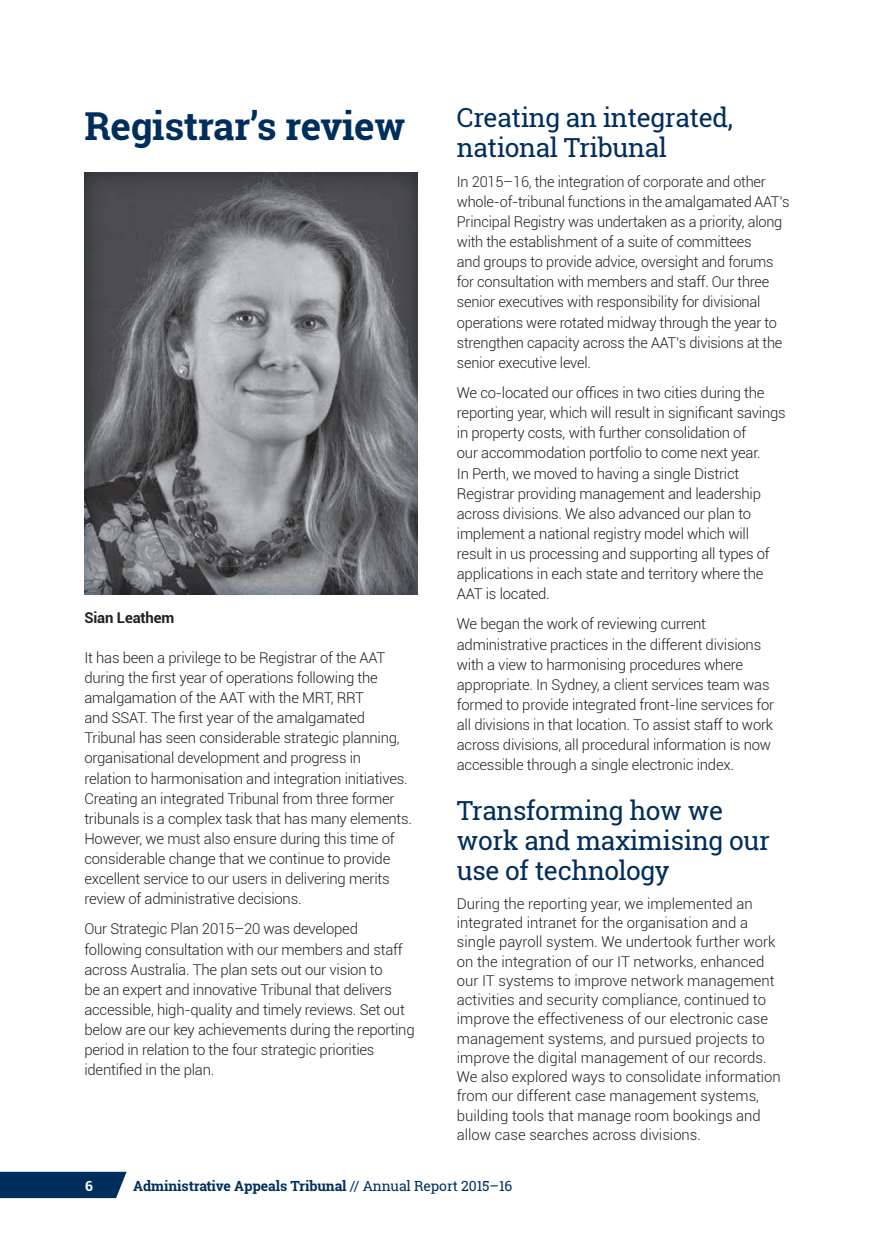
<style>
.page{position:relative;width:874px;height:1241px;background:#fff}
.page>*{position:absolute;margin:0;border:0;box-sizing:border-box;transform-origin:0 0}
.Heading_1{font:700 38.5px "Roboto Slab";letter-spacing:-.01em;color:#002e5c}
.Heading_2{font:26.25px/29.8px "Roboto Slab";letter-spacing:-.015em;color:#002e5c}
.Body_text{font:300 14.88px/20.1px "Roboto";letter-spacing:-.015em;color:#231f20}
.Body_text-2{font:700 14.88px "Roboto";letter-spacing:-.01em;color:#231f20}
.t1{font:700 14px "Roboto Slab";letter-spacing:-.01em;color:#002e5c}
.t2{font:700 14px "Roboto";color:#fff}
.s1{font-weight:400}
</style>
<div class="page">
<svg style="left:0;top:1171px;width:126px;height:26px;background:#103b66"></svg>
<div style="left:84px;top:170px;width:336px;height:425px;background:#002e5c;opacity:.5"></div>
<h2 class="Heading_1" style="left:84px;top:99px;width:322px">Registrar’s review</h2>
<p class="Body_text-2" style="left:84px;top:606px;width:91px">Sian Leathem</p>
<p class="Body_text" style="left:84px;top:646px;width:329px">It has been a privilege to be Registrar of the AAT during the first year of operations following the amalgamation of the AAT with the MRT, RRT<br>and SSAT. The first year of the amalgamated Tribunal has seen considerable strategic planning, organisational development and progress in relation to harmonisation and integration initiatives.<br>Creating an integrated Tribunal from three former tribunals is a complex task that has many elements.<br>However, we must also ensure during this time of considerable change that we continue to provide excellent service to our users in delivering merits review of administrative decisions.</p>
<p class="Body_text" style="left:84px;top:918px;width:331px">Our Strategic Plan 2015–20 was developed following consultation with our members and staff across Australia. The plan sets out our vision to<br>be an expert and innovative Tribunal that delivers accessible, high-quality and timely reviews. Set out below are our key achievements during the reporting period in relation to the four strategic priorities identified in the plan.</p>
<h3 class="Heading_2" style="left:456px;top:102px;width:277px">Creating an integrated, national Tribunal</h3>
<p class="Body_text" style="left:456px;top:171px;width:334px">In 2015–16, the integration of corporate and other whole-of-tribunal functions in the amalgamated AAT’s Principal Registry was undertaken as a priority, along with the establishment of a suite of committees<br>and groups to provide advice, oversight and forums for consultation with members and staff. Our three senior executives with responsibility for divisional operations were rotated midway through the year to strengthen capacity across the AAT’s divisions at the senior executive level.</p>
<p class="Body_text" style="left:456px;top:382px;width:330px">We co-located our offices in two cities during the reporting year, which will result in significant savings in property costs, with further consolidation of<br>our accommodation portfolio to come next year.<br>In Perth, we moved to having a single District Registrar providing management and leadership across divisions. We also advanced our plan to implement a national registry model which will result in us processing and supporting all types of applications in each state and territory where the AAT is located.</p>
<p class="Body_text" style="left:456px;top:613px;width:318px">We began the work of reviewing current administrative practices in the different divisions with a view to harmonising procedures where appropriate. In Sydney, a client services team was formed to provide integrated front-line services for all divisions in that location. To assist staff to work across divisions, all procedural information is now accessible through a single electronic index.</p>
<h3 class="Heading_2" style="left:456px;top:795px;width:314px">Transforming how we work and maximising our use of technology</h3>
<p class="Body_text" style="left:456px;top:893px;width:325px;line-height:19.2px">During the reporting year, we implemented an integrated intranet for the organisation and a single payroll system. We undertook further work on the integration of our IT networks, enhanced our IT systems to improve network management activities and security compliance, continued to improve the effectiveness of our electronic case management systems, and pursued projects to improve the digital management of our records.<br>We also explored ways to consolidate information from our different case management systems, building tools that manage room bookings and allow case searches across divisions.</p>
<p class="t2" style="left:85px;top:1175px;width:10px">6</p>
<p class="t1" style="left:133px;top:1175px;width:380px">Administrative Appeals Tribunal <span class="s1">// Annual Report 2015–16</span></p>
</div>
